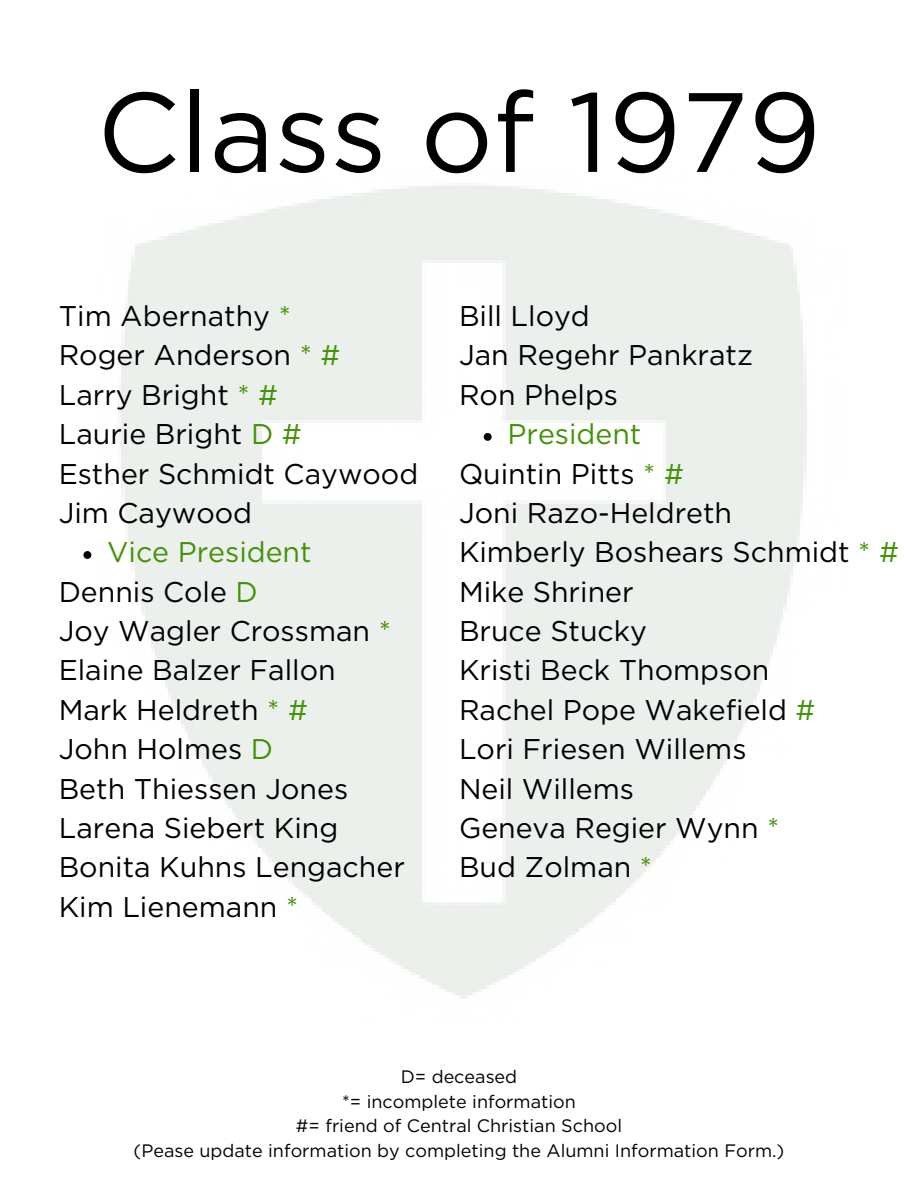
<style>
.page{position:relative;width:918px;height:1188px;background:#fff}
.page>*{position:absolute;margin:0;border:0;box-sizing:border-box;transform-origin:0 0}
.t1{font:112.5px "Gotham";color:#000}
.t2{font:28.5px/39.3px "Gotham";color:#000}
.t3{font:28.5px "Gotham";color:#429207}
.t4{font:18px "Gotham";color:#000}
.s1{color:#429207}
</style>
<div class="page">
<svg style="left:83px;top:551px;width:8px;height:8px"></svg>
<svg style="left:484px;top:433px;width:8px;height:8px"></svg>
<h1 class="t1" style="left:97px;top:70px;width:726px">Class of 1979</h1>
<p class="t2" style="left:59px;top:296px;width:361px">Tim Abernathy <span class="s1">*<br></span>Roger Anderson <span class="s1">* #<br></span>Larry Bright <span class="s1">* #<br></span>Laurie Bright <span class="s1">D #<br></span>Esther Schmidt Caywood<br>Jim Caywood</p>
<h2 class="t3" style="left:107px;top:536px;width:206px">Vice President</h2>
<p class="t2" style="left:59px;top:571px;width:348px">Dennis Cole <span class="s1">D<br></span>Joy Wagler Crossman <span class="s1">*<br></span>Elaine Balzer Fallon<br>Mark Heldreth <span class="s1">* #<br></span>John Holmes <span class="s1">D<br></span>Beth Thiessen Jones<br>Larena Siebert King<br>Bonita Kuhns Lengacher<br>Kim Lienemann <span class="s1">*</span></p>
<h2 class="t2" style="left:459px;top:296px;width:295px">Bill Lloyd<br>Jan Regehr Pankratz<br>Ron Phelps</h2>
<h2 class="t3" style="left:507px;top:418px;width:135px">President</h2>
<p class="t2" style="left:459px;top:453px;width:442px">Quintin Pitts <span class="s1">* #<br></span>Joni Razo-Heldreth<br>Kimberly Boshears Schmidt <span class="s1">* #<br></span>Mike Shriner<br>Bruce Stucky<br>Kristi Beck Thompson<br>Rachel Pope Wakefield <span class="s1">#<br></span>Lori Friesen Willems<br>Neil Willems<br>Geneva Regier Wynn <span class="s1">*<br></span>Bud Zolman <span class="s1">*</span></p>
<h2 class="t4" style="left:401px;top:1067px;width:118px">D= deceased</h2>
<p class="t4" style="left:342px;top:1091px;width:235px">*= incomplete information</p>
<p class="t4" style="left:296px;top:1116px;width:328px">#= friend of Central Christian School</p>
<p class="t4" style="left:134px;top:1141px;width:652px">(Pease update information by completing the Alumni Information Form.)</p>
</div>
